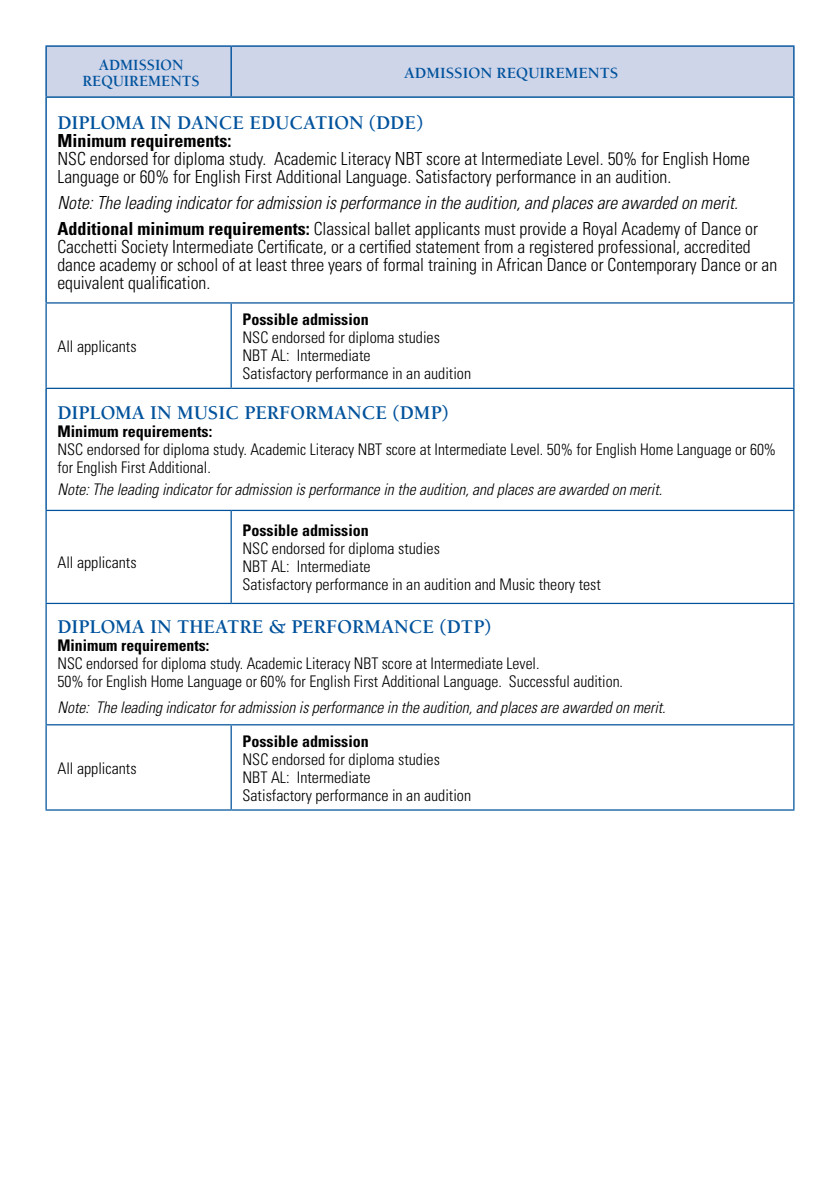
<style>
.page{position:relative;width:840px;height:1191px;background:#fff}
.page>*{position:absolute;margin:0;border:0;box-sizing:border-box;transform-origin:0 0}
.t1{font:700 20px "Berkeley";color:#00529c}
.t2{font:300 condensed 18px/18px "Univers";color:#000}
.t3{font:italic 300 condensed 18px/26px "Univers";color:#000}
.t4{font:700 condensed 18px "Univers";color:#000}
.t5{font:300 condensed 16px/18px "Univers";color:#000}
.t6{font:italic 300 condensed 16px "Univers";color:#000}
.t7{font:700 condensed 16px "Univers";color:#000}
.t8{font:700 16px/16px "Berkeley";color:#00529c;text-align:center;scale:.96 1}
.t9{font:700 16px "Berkeley";color:#00529c}
.s1{font-weight:700;font-style:normal}
.s2{font-style:normal}
</style>
<div class="page">
<div style="left:47px;top:47px;width:745px;height:49px;background:#cfd5e9"></div>
<svg style="left:47px;top:303px;width:745px;height:423px"></svg>
<hr style="left:45px;top:47px;width:2px;height:49px;background:#00529c">
<hr style="left:45px;top:45px;width:186px;height:2px;background:#00529c">
<hr style="left:230px;top:47px;width:2px;height:49px;background:#00529c">
<hr style="left:231px;top:45px;width:563px;height:2px;background:#00529c">
<hr style="left:792px;top:47px;width:2px;height:49px;background:#00529c">
<hr style="left:45px;top:96px;width:186px;height:2px;background:#00529c">
<hr style="left:231px;top:96px;width:563px;height:2px;background:#00529c">
<hr style="left:45px;top:98px;width:2px;height:204px;background:#00529c">
<hr style="left:792px;top:98px;width:2px;height:204px;background:#00529c">
<hr style="left:45px;top:303px;width:2px;height:85px;background:#00529c">
<hr style="left:45px;top:302px;width:186px;height:1px;background:#00529c">
<hr style="left:230px;top:303px;width:2px;height:85px;background:#00529c">
<hr style="left:231px;top:302px;width:563px;height:1px;background:#00529c">
<hr style="left:792px;top:303px;width:2px;height:85px;background:#00529c">
<hr style="left:45px;top:389px;width:2px;height:121px;background:#00529c">
<hr style="left:45px;top:388px;width:186px;height:1px;background:#00529c">
<hr style="left:231px;top:388px;width:563px;height:1px;background:#00529c">
<hr style="left:792px;top:389px;width:2px;height:121px;background:#00529c">
<hr style="left:45px;top:511px;width:2px;height:92px;background:#00529c">
<hr style="left:45px;top:510px;width:186px;height:1px;background:#00529c">
<hr style="left:230px;top:511px;width:2px;height:92px;background:#00529c">
<hr style="left:231px;top:510px;width:563px;height:1px;background:#00529c">
<hr style="left:792px;top:511px;width:2px;height:92px;background:#00529c">
<hr style="left:45px;top:604px;width:2px;height:120px;background:#00529c">
<hr style="left:45px;top:603px;width:186px;height:1px;background:#00529c">
<hr style="left:231px;top:603px;width:563px;height:1px;background:#00529c">
<hr style="left:792px;top:604px;width:2px;height:120px;background:#00529c">
<hr style="left:45px;top:725px;width:2px;height:84px;background:#00529c">
<hr style="left:45px;top:724px;width:186px;height:1px;background:#00529c">
<hr style="left:45px;top:809px;width:186px;height:1px;background:#00529c">
<hr style="left:230px;top:725px;width:2px;height:84px;background:#00529c">
<hr style="left:231px;top:724px;width:563px;height:1px;background:#00529c">
<hr style="left:792px;top:725px;width:2px;height:84px;background:#00529c">
<hr style="left:231px;top:809px;width:563px;height:1px;background:#00529c">
<p class="t8" style="left:83px;top:57px;width:123px">ADMISSION<br>REQUIREMENTS</p>
<p class="t9" style="left:404px;top:64px;width:216px">ADMISSION REQUIREMENTS</p>
<p class="t1" style="left:57px;top:112px;width:367px">DIPLOMA IN DANCE EDUCATION (DDE)</p>
<p class="t4" style="left:57px;top:130px;width:175px">Minimum requirements:</p>
<p class="t2" style="left:57px;top:150px;width:693px">NSC endorsed for diploma study. Academic Literacy NBT score at Intermediate Level. 50% for English Home<br>Language or 60% for English First Additional Language. Satisfactory performance in an audition.</p>
<p class="t3" style="left:57px;top:190px;width:701px">Note: The leading indicator for admission is performance in the audition, and places are awarded on merit.<br><span class="s1">Additional minimum requirements:</span> <span class="s2">Classical ballet applicants must provide a Royal Academy of Dance or</span></p>
<p class="t2" style="left:57px;top:238px;width:720px">Cacchetti Society Intermediate Certificate, or a certified statement from a registered professional, accredited dance academy or school of at least three years of formal training in African Dance or Contemporary Dance or an equivalent qualification.</p>
<p class="t7" style="left:242px;top:309px;width:128px">Possible admission</p>
<p class="t5" style="left:242px;top:328px;width:230px">NSC endorsed for diploma studies<br>NBT AL: Intermediate<br>Satisfactory performance in an audition</p>
<p class="t1" style="left:57px;top:402px;width:392px">DIPLOMA IN MUSIC PERFORMANCE (DMP)</p>
<p class="t7" style="left:57px;top:421px;width:156px">Minimum requirements:</p>
<p class="t5" style="left:57px;top:440px;width:719px">NSC endorsed for diploma study. Academic Literacy NBT score at Intermediate Level. 50% for English Home Language or 60% for English First Additional.</p>
<p class="t6" style="left:57px;top:479px;width:606px">Note: The leading indicator for admission is performance in the audition, and places are awarded on merit.</p>
<p class="t5" style="left:57px;top:337px;width:81px">All applicants</p>
<p class="t7" style="left:242px;top:521px;width:128px">Possible admission</p>
<p class="t5" style="left:242px;top:539px;width:360px">NSC endorsed for diploma studies<br>NBT AL: Intermediate<br>Satisfactory performance in an audition and Music theory test</p>
<p class="t1" style="left:57px;top:616px;width:435px">DIPLOMA IN THEATRE &amp; PERFORMANCE (DTP)</p>
<p class="t7" style="left:57px;top:635px;width:153px">Minimum requirements:</p>
<p class="t5" style="left:57px;top:654px;width:567px">NSC endorsed for diploma study. Academic Literacy NBT score at Intermediate Level.<br>50% for English Home Language or 60% for English First Additional Language. Successful audition.</p>
<p class="t6" style="left:57px;top:698px;width:609px">Note: The leading indicator for admission is performance in the audition, and places are awarded on merit.</p>
<p class="t5" style="left:57px;top:553px;width:81px">All applicants</p>
<p class="t5" style="left:57px;top:759px;width:81px">All applicants</p>
<p class="t7" style="left:242px;top:731px;width:128px">Possible admission</p>
<p class="t5" style="left:242px;top:750px;width:230px">NSC endorsed for diploma studies<br>NBT AL: Intermediate<br>Satisfactory performance in an audition</p>
</div>
